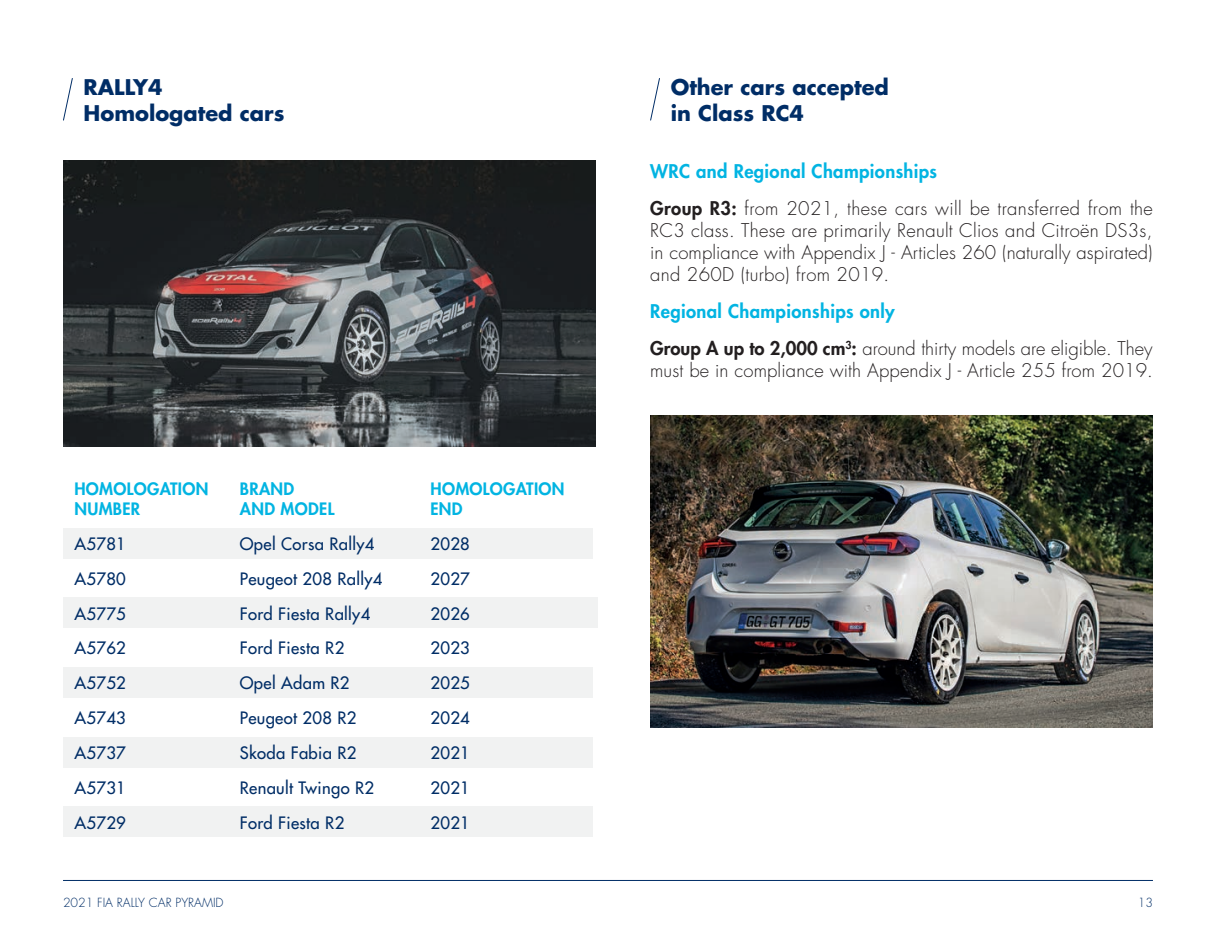
<style>
.page{position:relative;width:1216px;height:943px;background:#fff}
.page>*{position:absolute;margin:0;border:0;box-sizing:border-box;transform-origin:0 0}
.t1{font:700 21px/25.2px "Futura Std";color:#002d66}
.t2{font:300 18.38px/36.9px "Futura Std";letter-spacing:.01em;color:#231f20}
.t3{font:500 16.62px/34.8px "Futura Std";letter-spacing:.02em;color:#002d66;text-align:justify}
.t4{font:800 16.62px/19.9px "Futura Std";letter-spacing:.02em;color:#02b4e2}
.t5{font:300 12.25px "Futura Std";color:#002d66}
.s1{font-weight:800;color:#02b4e2}
.s2{font-weight:800}
</style>
<div class="page">
<hr style="left:63px;top:880px;width:1089px;height:1px;background:#002d66">
<svg style="left:63px;top:78px;width:10px;height:43px"></svg>
<svg style="left:650px;top:78px;width:10px;height:43px"></svg>
<div style="left:63px;top:667px;width:529px;height:30px;background:#f1f2f2"></div>
<div style="left:63px;top:736px;width:529px;height:31px;background:#f1f2f2"></div>
<div style="left:63px;top:806px;width:529px;height:31px;background:#f1f2f2"></div>
<div style="left:63px;top:597px;width:534px;height:31px;background:#f1f2f2"></div>
<div style="left:63px;top:528px;width:529px;height:30px;background:#f1f2f2"></div>
<img style="left:63px;top:161px;width:532px;height:285px">
<img style="left:650px;top:416px;width:502px;height:311px">
<p class="t1" style="left:84px;top:75px;width:202px">RALLY4<br>Homologated cars</p>
<p class="t1" style="left:670px;top:75px;width:219px">Other cars accepted in Class RC4</p>
<p class="t2" style="left:650px;top:153px;width:504px"><span class="s1">WRC and Regional Championships<br></span><span class="s2">Group R3:</span> from 2021, these cars will be transferred from the</p>
<p class="t2" style="left:650px;top:219px;width:504px;line-height:22.1px;text-align:justify">RC3 class. These are primarily Renault Clios and Citroën DS3s, in compliance with Appendix J - Articles 260 (naturally aspirated) and 260D (turbo) from 2019.</p>
<p class="t2" style="left:650px;top:293px;width:504px"><span class="s1">Regional Championships only<br></span><span class="s2">Group A up to 2,000 cm</span><sup>3</sup><span class="s2">:</span> around thirty models are eligible. They</p>
<p class="t2" style="left:650px;top:352px;width:504px">must be in compliance with Appendix J - Article 255 from 2019.</p>
<p class="t4" style="left:74px;top:479px;width:135px">HOMOLOGATION<br>NUMBER</p>
<p class="t3" style="left:74px;top:526px;width:53px">A5781<br>A5780<br>A5775<br>A5762<br>A5752<br>A5743<br>A5737<br>A5731<br>A5729</p>
<p class="t4" style="left:240px;top:479px;width:96px">BRAND<br>AND MODEL</p>
<p class="t3" style="left:240px;top:526px;width:144px;text-align:left">Opel Corsa Rally4<br>Peugeot 208 Rally4<br>Ford Fiesta Rally4<br>Ford Fiesta R2<br>Opel Adam R2<br>Peugeot 208 R2<br>Skoda Fabia R2<br>Renault Twingo R2<br>Ford Fiesta R2</p>
<p class="t4" style="left:430px;top:479px;width:135px">HOMOLOGATION<br>END</p>
<p class="t3" style="left:430px;top:526px;width:41px">2028<br>2027<br>2026<br>2023<br>2025<br>2024<br>2021<br>2021<br>2021</p>
<p class="t5" style="left:63px;top:894px;width:162px">2021 FIA RALLY CAR PYRAMID</p>
<p class="t5" style="left:1137px;top:894px;width:17px">13</p>
</div>
